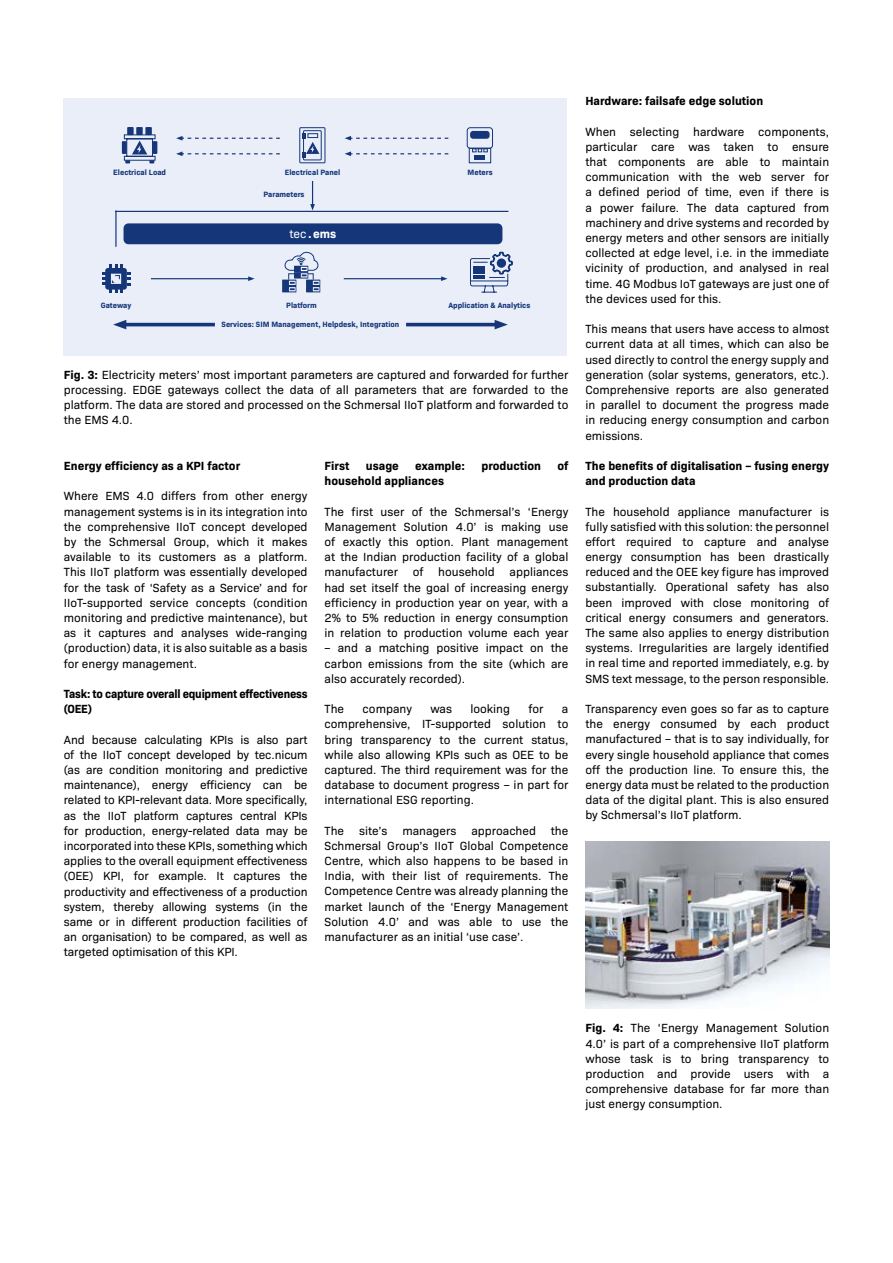
<style>
.page{position:relative;width:893px;height:1263px;background:#fff}
.page>*{position:absolute;margin:0;border:0;box-sizing:border-box;transform-origin:0 0}
.t1{font:700 12.15px "Bio Sans";color:#fff}
.t2{font:12px/15.1px "Bio Sans";color:#000;text-align:justify}
.t3{font:700 12px/15.1px "Bio Sans";color:#000}
.t4{font:700 12px/15.1px "Bio Sans";letter-spacing:-.02em;color:#000;scale:.96 1}
.t5{font:700 7.8px "Bio Sans";color:#15377a}
.s1{font-weight:400}
.s2{font-weight:700}
</style>
<div class="page">
<div style="left:64px;top:99px;width:503px;height:257px;background:#eaeef9"></div>
<div style="left:124px;top:223px;width:378px;height:21px;background:#15377a;border-radius:5px"></div>
<svg style="left:310px;top:181px;width:5px;height:29px"></svg>
<hr style="left:115px;top:211px;width:393px;height:1px;background:#15377a">
<hr style="left:115px;top:210px;width:2px;height:37px;background:#15377a">
<hr style="left:151px;top:278px;width:99px;height:1px;background:#15377a">
<svg style="left:248px;top:276px;width:7px;height:5px"></svg>
<hr style="left:344px;top:278px;width:99px;height:1px;background:#15377a">
<svg style="left:441px;top:276px;width:6px;height:5px"></svg>
<hr style="left:406px;top:323px;width:94px;height:3px;background:#15377a">
<svg style="left:495px;top:320px;width:13px;height:9px"></svg>
<hr style="left:121px;top:323px;width:94px;height:3px;background:#15377a">
<svg style="left:113px;top:320px;width:13px;height:9px"></svg>
<svg style="left:176px;top:136px;width:104px;height:5px"></svg>
<svg style="left:176px;top:151px;width:104px;height:5px"></svg>
<svg style="left:345px;top:136px;width:103px;height:5px"></svg>
<svg style="left:345px;top:151px;width:103px;height:5px"></svg>
<svg style="left:470px;top:252px;width:43px;height:41px"></svg>
<div style="left:282px;top:280px;width:14px;height:6px;background:#15377a"></div>
<div style="left:282px;top:286px;width:14px;height:6px;background:#15377a"></div>
<svg style="left:306px;top:286px;width:14px;height:6px"></svg>
<svg style="left:285px;top:251px;width:35px;height:40px"></svg>
<svg style="left:102px;top:264px;width:28px;height:29px"></svg>
<div style="left:467px;top:127px;width:26px;height:22px;border:1px solid #15377a;border-radius:3px"></div>
<div style="left:470px;top:131px;width:20px;height:8px;background:#15377a;border-radius:3px"></div>
<div style="left:469px;top:148px;width:22px;height:15px;border:1px solid #15377a"></div>
<hr style="left:475px;top:155px;width:10px;height:4px;background:#15377a">
<svg style="left:472px;top:149px;width:16px;height:3px"></svg>
<svg style="left:299px;top:127px;width:27px;height:37px"></svg>
<div style="left:127px;top:127px;width:7px;height:8px;background:#15377a"></div>
<div style="left:145px;top:127px;width:7px;height:8px;background:#15377a"></div>
<div style="left:136px;top:127px;width:7px;height:8px;background:#15377a"></div>
<svg style="left:122px;top:141px;width:5px;height:13px"></svg>
<svg style="left:152px;top:141px;width:5px;height:13px"></svg>
<svg style="left:123px;top:134px;width:33px;height:29px"></svg>
<img style="left:585px;top:841px;width:244px;height:167px">
<p class="t5" style="left:113px;top:166px;width:54px">Electrical Load</p>
<p class="t5" style="left:285px;top:166px;width:57px">Electrical Panel</p>
<p class="t5" style="left:467px;top:166px;width:27px">Meters</p>
<p class="t5" style="left:263px;top:188px;width:43px">Parameters</p>
<p class="t1" style="left:289px;top:224px;width:48px"><span class="s1">tec</span>.ems</p>
<p class="t5" style="left:101px;top:299px;width:32px">Gateway</p>
<p class="t5" style="left:286px;top:299px;width:32px">Platform</p>
<p class="t5" style="left:448px;top:299px;width:83px">Application &amp; Analytics</p>
<p class="t5" style="left:222px;top:318px;width:179px">Services: SIM Management, Helpdesk, Integration</p>
<p class="t2" style="left:64px;top:366px;width:506px"><span class="s2">Fig. 3:</span> Electricity meters’ most important parameters are captured and forwarded for further processing. EDGE gateways collect the data of all parameters that are forwarded to the platform. The data are stored and processed on the Schmersal IIoT platform and forwarded to the EMS 4.0.</p>
<p class="t3" style="left:64px;top:457px;width:178px">Energy efficiency as a KPI factor</p>
<p class="t2" style="left:64px;top:488px;width:245px">Where EMS 4.0 differs from other energy management systems is in its integration into the comprehensive IIoT concept developed by the Schmersal Group, which it makes available to its customers as a platform.<br>This IIoT platform was essentially developed for the task of ‘Safety as a Service’ and for IIoT-supported service concepts (condition monitoring and predictive maintenance), but as it captures and analyses wide-ranging (production) data, it is also suitable as a basis for energy management.</p>
<p class="t4" style="left:64px;top:685px;width:255px">Task: to capture overall equipment effectiveness (OEE)</p>
<p class="t2" style="left:64px;top:731px;width:245px">And because calculating KPIs is also part of the IIoT concept developed by tec.nicum (as are condition monitoring and predictive maintenance), energy efficiency can be related to KPI-relevant data. More specifically, as the IIoT platform captures central KPIs for production, energy-related data may be incorporated into these KPIs, something which applies to the overall equipment effectiveness (OEE) KPI, for example. It captures the productivity and effectiveness of a production system, thereby allowing systems (in the same or in different production facilities of an organisation) to be compared, as well as targeted optimisation of this KPI.</p>
<p class="t3" style="left:325px;top:457px;width:26px">First</p>
<p class="t3" style="left:366px;top:457px;width:35px">usage</p>
<p class="t3" style="left:415px;top:457px;width:51px">example:</p>
<p class="t3" style="left:481px;top:457px;width:61px">production</p>
<p class="t3" style="left:557px;top:457px;width:13px">of</p>
<p class="t3" style="left:325px;top:472px;width:121px">household appliances</p>
<p class="t2" style="left:325px;top:503px;width:245px">The first user of the Schmersal’s ‘Energy Management Solution 4.0’ is making use of exactly this option. Plant management at the Indian production facility of a global manufacturer of household appliances had set itself the goal of increasing energy efficiency in production year on year, with a 2% to 5% reduction in energy consumption in relation to production volume each year</p>
<p class="t2" style="left:325px;top:640px;width:245px">– and a matching positive impact on the carbon emissions from the site (which are also accurately recorded).</p>
<p class="t2" style="left:325px;top:700px;width:21px">The</p>
<p class="t2" style="left:363px;top:700px;width:51px">company</p>
<p class="t2" style="left:430px;top:700px;width:23px">was</p>
<p class="t2" style="left:470px;top:700px;width:41px">looking</p>
<p class="t2" style="left:528px;top:700px;width:17px">for</p>
<p class="t2" style="left:325px;top:700px;width:245px;text-indent:237px">a comprehensive, IT-supported solution to bring transparency to the current status, while also allowing KPIs such as OEE to be captured. The third requirement was for the database to document progress – in part for international ESG reporting.</p>
<p class="t2" style="left:325px;top:822px;width:245px">The site’s managers approached the Schmersal Group’s IIoT Global Competence Centre, which also happens to be based in India, with their list of requirements. The Competence Centre was already planning the market launch of the ‘Energy Management Solution 4.0’ and was able to use the manufacturer as an initial ‘use case’.</p>
<p class="t3" style="left:585px;top:92px;width:179px">Hardware: failsafe edge solution</p>
<p class="t2" style="left:585px;top:123px;width:245px">When selecting hardware components, particular care was taken to ensure that components are able to maintain communication with the web server for a defined period of time, even if there is a power failure. The data captured from machinery and drive systems and recorded by energy meters and other sensors are initially collected at edge level, i.e. in the immediate vicinity of production, and analysed in real time. 4G Modbus IoT gateways are just one of the devices used for this.</p>
<p class="t2" style="left:585px;top:320px;width:245px">This means that users have access to almost current data at all times, which can also be used directly to control the energy supply and generation (solar systems, generators, etc.).<br>Comprehensive reports are also generated in parallel to document the progress made in reducing energy consumption and carbon emissions.</p>
<p class="t3" style="left:585px;top:457px;width:245px">The benefits of digitalisation – fusing energy and production data</p>
<p class="t2" style="left:585px;top:503px;width:245px">The household appliance manufacturer is fully satisfied with this solution: the personnel effort required to capture and analyse energy consumption has been drastically reduced and the OEE key figure has improved substantially. Operational safety has also been improved with close monitoring of critical energy consumers and generators.<br>The same also applies to energy distribution systems. Irregularities are largely identified in real time and reported immediately, e.g. by SMS text message, to the person responsible.</p>
<p class="t2" style="left:585px;top:700px;width:245px">Transparency even goes so far as to capture the energy consumed by each product manufactured – that is to say individually, for every single household appliance that comes off the production line. To ensure this, the energy data must be related to the production data of the digital plant. This is also ensured by Schmersal’s IIoT platform.</p>
<p class="t2" style="left:585px;top:1020px;width:245px"><span class="s2">Fig. 4:</span> The ‘Energy Management Solution 4.0’ is part of a comprehensive IIoT platform whose task is to bring transparency to production and provide users with a comprehensive database for far more than just energy consumption.</p>
</div>
